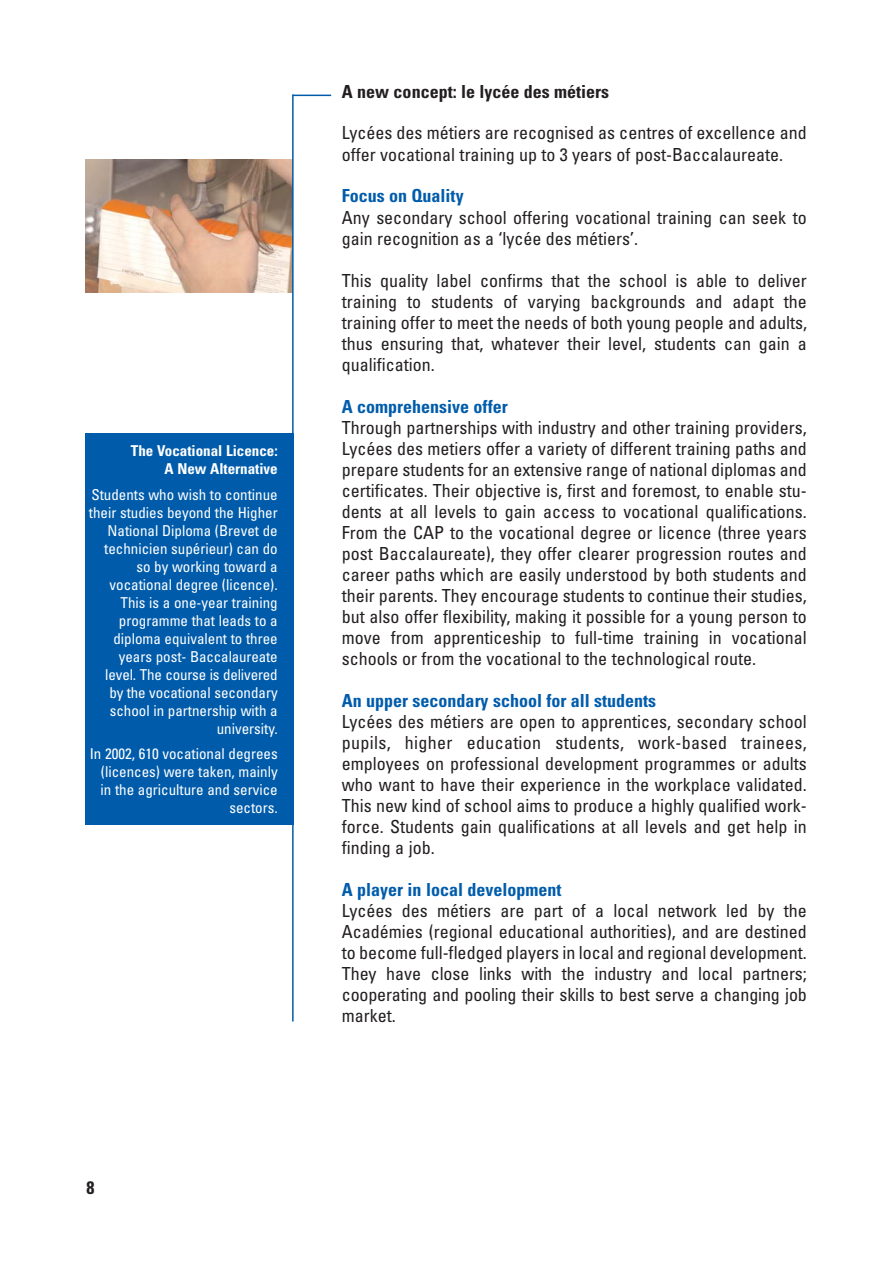
<style>
.page{position:relative;width:893px;height:1263px;background:#fff}
.page>*{position:absolute;margin:0;border:0;box-sizing:border-box;transform-origin:0 0}
.t1{font:condensed 18px/21px "Univers";color:#231f20;text-align:justify}
.t2{font:700 condensed 18px "Univers";color:#005cab}
.t3{font:700 condensed 18px "Univers";color:#231f20}
.t4{font:condensed 15px/18px "Univers";color:#fff;text-align:right}
.t5{font:700 condensed 15px/18px "Univers";color:#fff;text-align:right}
</style>
<div class="page">
<hr style="left:293px;top:95px;width:38px;height:1px;background:#005cab">
<div style="left:85px;top:159px;width:208px;height:136px;background:linear-gradient(to right,#fff,#fff)"></div>
<img style="left:85px;top:159px;width:207px;height:133px">
<hr style="left:292px;top:94px;width:1px;height:928px;background:#005cab">
<div style="left:85px;top:433px;width:208px;height:392px;background:#005cab"></div>
<p class="t5" style="left:131px;top:443px;width:148px">The Vocational Licence:<br>A New Alternative</p>
<p class="t4" style="left:89px;top:487px;width:190px">Students who wish to continue their studies beyond the Higher<br>National Diploma (Brevet de technicien supérieur) can do so by working toward a vocational degree (licence).<br>This is a one-year training programme that leads to a diploma equivalent to three years post- Baccalaureate level. The course is delivered by the vocational secondary school in partnership with a university.</p>
<p class="t4" style="left:90px;top:746px;width:189px">In 2002, 610 vocational degrees (licences) were taken, mainly in the agriculture and service sectors.</p>
<p class="t3" style="left:87px;top:1181px;width:9px">8</p>
<p class="t3" style="left:342px;top:85px;width:269px">A new concept: le lycée des métiers</p>
<p class="t1" style="left:342px;top:124px;width:466px">Lycées des métiers are recognised as centres of excellence and offer vocational training up to 3 years of post-Baccalaureate.</p>
<p class="t2" style="left:342px;top:190px;width:123px">Focus on Quality</p>
<p class="t1" style="left:342px;top:208px;width:466px">Any secondary school offering vocational training can seek to gain recognition as a ‘lycée des métiers’.</p>
<p class="t1" style="left:342px;top:271px;width:467px">This quality label confirms that the school is able to deliver training to students of varying backgrounds and adapt the training offer to meet the needs of both young people and adults, thus ensuring that, whatever their level, students can gain a qualification.</p>
<p class="t2" style="left:342px;top:400px;width:167px">A comprehensive offer</p>
<p class="t1" style="left:342px;top:418px;width:466px">Through partnerships with industry and other training providers, Lycées des metiers offer a variety of different training paths and prepare students for an extensive range of national diplomas and certificates. Their objective is, first and foremost, to enable stu&shy;dents at all levels to gain access to vocational qualifications.<br>From the CAP to the vocational degree or licence (three years post Baccalaureate), they offer clearer progression routes and career paths which are easily understood by both students and their parents. They encourage students to continue their studies, but also offer flexibility, making it possible for a young person to move from apprenticeship to full-time training in vocational schools or from the vocational to the technological route.</p>
<p class="t2" style="left:342px;top:694px;width:316px">An upper secondary school for all students</p>
<p class="t1" style="left:342px;top:712px;width:466px">Lycées des métiers are open to apprentices, secondary school pupils, higher education students, work-based trainees, employees on professional development programmes or adults who want to have their experience in the workplace validated.<br>This new kind of school aims to produce a highly qualified work&shy;force. Students gain qualifications at all levels and get help in finding a job.</p>
<p class="t2" style="left:342px;top:883px;width:221px">A player in local development</p>
<p class="t1" style="left:342px;top:901px;width:466px">Lycées des métiers are part of a local network led by the Académies (regional educational authorities), and are destined to become full-fledged players in local and regional development.<br>They have close links with the industry and local partners; cooperating and pooling their skills to best serve a changing job market.</p>
</div>
